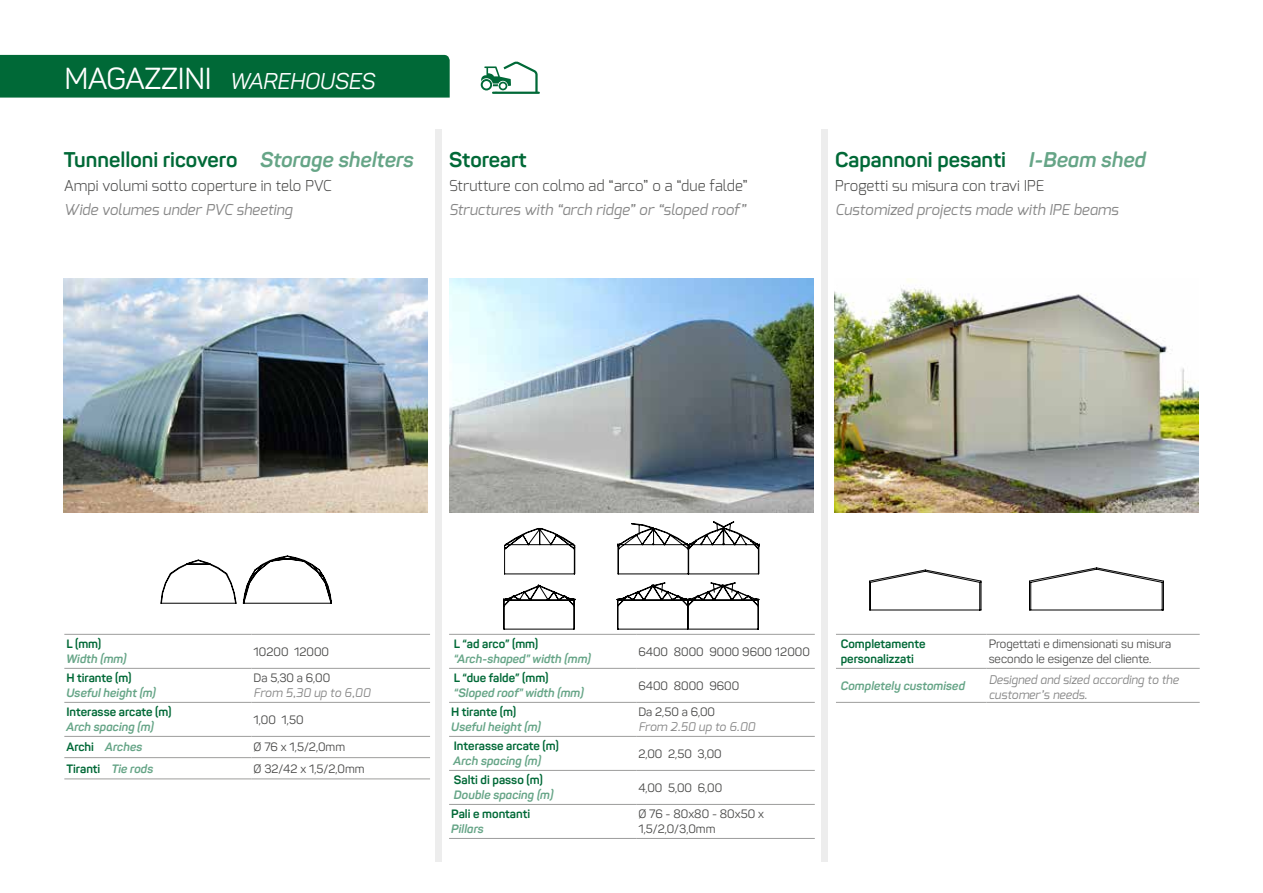
<style>
.page{position:relative;width:1263px;height:893px;background:#fff}
.page>*{position:absolute;margin:0;border:0;box-sizing:border-box;transform-origin:0 0}
.t1{font:italic 22.5px "Panton";letter-spacing:-.01em;color:#fff}
.t2{font:700 21px "Panton";color:#006937}
.t3{font:italic 15px "Exo";color:#878787}
.t4{font:300 15px "Exo";color:#4a4a49}
.t5{font:12px/15px "Panton";color:#4a4a49}
.t6{font:italic 700 12px "Panton";color:#66a587}
.t7{font:700 12px/15px "Panton";color:#006937}
.t8{font:italic 12px/15px "Exo";color:#878787}
.s1{font-style:normal;font-size:30px}
.s2{font-style:italic;color:#66a587}
.s3{font-style:normal;color:#006937}
</style>
<div class="page">
<div style="left:435px;top:130px;width:7px;height:732px;background:#ededed"></div>
<div style="left:821px;top:130px;width:6px;height:732px;background:#ededed"></div>
<img style="left:64px;top:279px;width:364px;height:233px">
<img style="left:449px;top:279px;width:364px;height:233px">
<img style="left:835px;top:279px;width:363px;height:233px">
<svg style="left:160px;top:555px;width:172px;height:49px"></svg>
<svg style="left:501px;top:495px;width:259px;height:135px"></svg>
<svg style="left:869px;top:567px;width:295px;height:43px"></svg>
<div style="left:0;top:55px;width:450px;height:43px;background:#006937"></div>
<hr style="left:64px;top:634px;width:187px;height:1px;background:#9d9d9c">
<hr style="left:251px;top:634px;width:179px;height:1px;background:#9d9d9c">
<hr style="left:64px;top:668px;width:187px;height:1px;background:#9d9d9c">
<hr style="left:251px;top:668px;width:179px;height:1px;background:#9d9d9c">
<hr style="left:64px;top:702px;width:187px;height:1px;background:#9d9d9c">
<hr style="left:251px;top:702px;width:179px;height:1px;background:#9d9d9c">
<hr style="left:64px;top:736px;width:187px;height:1px;background:#9d9d9c">
<hr style="left:251px;top:736px;width:179px;height:1px;background:#9d9d9c">
<hr style="left:64px;top:757px;width:187px;height:1px;background:#9d9d9c">
<hr style="left:251px;top:757px;width:179px;height:1px;background:#9d9d9c">
<hr style="left:64px;top:778px;width:187px;height:1px;background:#9d9d9c">
<hr style="left:251px;top:778px;width:179px;height:1px;background:#9d9d9c">
<hr style="left:449px;top:634px;width:187px;height:1px;background:#9d9d9c">
<hr style="left:636px;top:634px;width:179px;height:1px;background:#9d9d9c">
<hr style="left:449px;top:668px;width:187px;height:1px;background:#9d9d9c">
<hr style="left:636px;top:668px;width:179px;height:1px;background:#9d9d9c">
<hr style="left:449px;top:702px;width:187px;height:1px;background:#9d9d9c">
<hr style="left:636px;top:702px;width:179px;height:1px;background:#9d9d9c">
<hr style="left:449px;top:736px;width:187px;height:1px;background:#9d9d9c">
<hr style="left:636px;top:736px;width:179px;height:1px;background:#9d9d9c">
<hr style="left:449px;top:770px;width:187px;height:1px;background:#9d9d9c">
<hr style="left:636px;top:770px;width:179px;height:1px;background:#9d9d9c">
<hr style="left:449px;top:804px;width:187px;height:1px;background:#9d9d9c">
<hr style="left:636px;top:804px;width:179px;height:1px;background:#9d9d9c">
<hr style="left:449px;top:838px;width:187px;height:1px;background:#9d9d9c">
<hr style="left:636px;top:838px;width:179px;height:1px;background:#9d9d9c">
<hr style="left:836px;top:634px;width:150px;height:1px;background:#9d9d9c">
<hr style="left:986px;top:634px;width:214px;height:1px;background:#9d9d9c">
<hr style="left:836px;top:668px;width:150px;height:1px;background:#9d9d9c">
<hr style="left:986px;top:668px;width:214px;height:1px;background:#9d9d9c">
<hr style="left:836px;top:702px;width:150px;height:1px;background:#9d9d9c">
<hr style="left:986px;top:702px;width:214px;height:1px;background:#9d9d9c">
<svg style="left:481px;top:61px;width:59px;height:33px"></svg>
<h1 class="t1" style="left:64px;top:67px;width:313px"><span class="s1">MAGAZZINI</span> WAREHOUSES</h1>
<h2 class="t2" style="left:64px;top:146px;width:352px">Tunnelloni ricovero <span class="s2">Storage shelters</span></h2>
<p class="t4" style="left:64px;top:175px;width:269px">Ampi volumi sotto coperture in telo PVC</p>
<p class="t3" style="left:64px;top:199px;width:230px">Wide volumes under PVC sheeting</p>
<h2 class="t2" style="left:449px;top:146px;width:79px">Storeart</h2>
<p class="t4" style="left:449px;top:175px;width:300px">Strutture con colmo ad “arco” o a “due falde”</p>
<p class="t3" style="left:449px;top:199px;width:298px">Structures with “arch ridge” or “sloped roof”</p>
<h2 class="t2" style="left:835px;top:146px;width:313px">Capannoni pesanti <span class="s2">I-Beam shed</span></h2>
<p class="t4" style="left:835px;top:175px;width:211px">Progetti su misura con travi IPE</p>
<p class="t3" style="left:835px;top:199px;width:285px">Customized projects made with IPE beams</p>
<p class="t7" style="left:66px;top:636px;width:36px">L (mm)</p>
<p class="t6" style="left:66px;top:651px;width:62px">Width (mm)</p>
<p class="t7" style="left:66px;top:670px;width:67px">H tirante (m)</p>
<p class="t6" style="left:66px;top:686px;width:91px">Useful height (m)</p>
<p class="t5" style="left:254px;top:644px;width:77px">10200 12000</p>
<p class="t5" style="left:254px;top:670px;width:78px">Da 5,30 a 6,00</p>
<p class="t8" style="left:254px;top:685px;width:118px">From 5,30 up to 6,00</p>
<p class="t7" style="left:454px;top:636px;width:86px">L “ad arco” (mm)</p>
<p class="t6" style="left:454px;top:651px;width:138px">“Arch-shaped” width (mm)</p>
<p class="t7" style="left:454px;top:670px;width:96px">L “due falde” (mm)</p>
<p class="t6" style="left:454px;top:686px;width:131px">“Sloped roof” width (mm)</p>
<p class="t5" style="left:638px;top:644px;width:173px">6400 8000 9000 9600 12000</p>
<p class="t5" style="left:638px;top:678px;width:102px">6400 8000 9600</p>
<p class="t7" style="left:841px;top:636px;width:86px">Completamente personalizzati</p>
<p class="t5" style="left:989px;top:636px;width:184px">Progettati e dimensionati su misura secondo le esigenze del cliente.</p>
<p class="t6" style="left:841px;top:678px;width:126px">Completely customised</p>
<p class="t8" style="left:989px;top:672px;width:191px">Designed and sized according to the customer’s needs.</p>
<p class="t7" style="left:66px;top:704px;width:107px">Interasse arcate (m)</p>
<p class="t6" style="left:66px;top:720px;width:89px">Arch spacing (m)</p>
<p class="t5" style="left:254px;top:712px;width:52px">1,00 1,50</p>
<p class="t7" style="left:451px;top:704px;width:67px">H tirante (m)</p>
<p class="t6" style="left:451px;top:720px;width:91px">Useful height (m)</p>
<p class="t5" style="left:638px;top:704px;width:78px">Da 2,50 a 6,00</p>
<p class="t8" style="left:638px;top:719px;width:118px">From 2.50 up to 6.00</p>
<p class="t6" style="left:66px;top:740px;width:77px"><span class="s3">Archi</span> Arches</p>
<p class="t5" style="left:254px;top:740px;width:93px">Ø 76 x 1,5/2,0mm</p>
<p class="t7" style="left:66px;top:761px;width:88px">Tiranti <span class="s2">Tie rods</span></p>
<p class="t5" style="left:254px;top:761px;width:113px">Ø 32/42 x 1,5/2,0mm</p>
<p class="t7" style="left:454px;top:738px;width:107px">Interasse arcate (m)</p>
<p class="t6" style="left:454px;top:754px;width:89px">Arch spacing (m)</p>
<p class="t7" style="left:454px;top:772px;width:90px">Salti di passo (m)</p>
<p class="t6" style="left:454px;top:788px;width:101px">Double spacing (m)</p>
<p class="t5" style="left:638px;top:746px;width:85px">2,00 2,50 3,00</p>
<p class="t5" style="left:638px;top:780px;width:85px">4,00 5,00 6,00</p>
<p class="t7" style="left:451px;top:807px;width:80px">Pali e montanti</p>
<p class="t6" style="left:451px;top:822px;width:34px">Pillars</p>
<p class="t5" style="left:638px;top:807px;width:127px">Ø 76 - 80x80 - 80x50 x<br>1,5/2,0/3,0mm</p>
</div>
